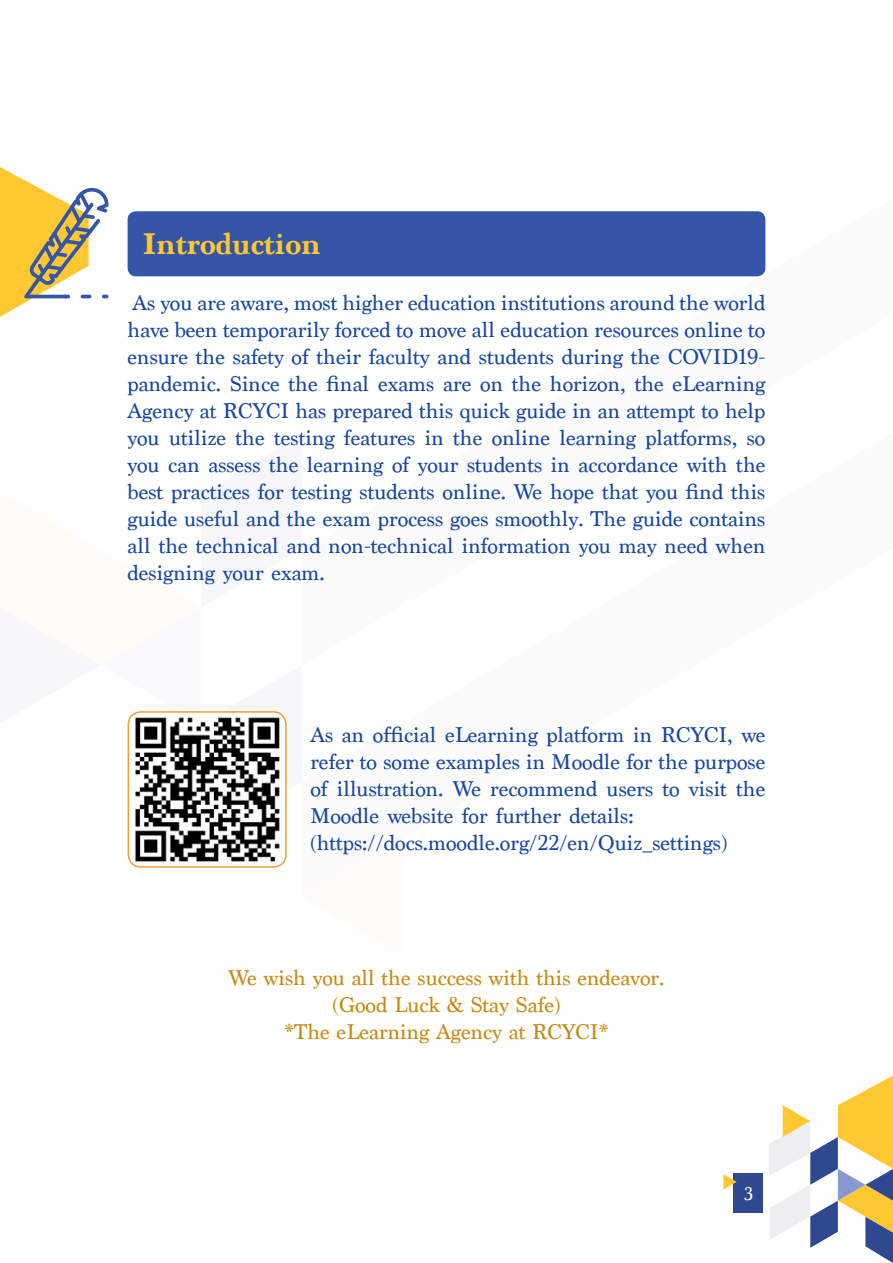
<style>
.page{position:relative;width:893px;height:1263px;background:#fff}
.page>*{position:absolute;margin:0;border:0;box-sizing:border-box;transform-origin:0 0}
.t1{font:700 31.5px "Marion";color:#ffc832}
.t2{font:22.5px/27px "Marion";color:#17479e;text-align:justify}
.t3{font:22.5px/27px "Marion";color:#c68911;text-align:center}
.t4{font:19.5px "Marion";color:#fff}
</style>
<div class="page">
<div style="left:733px;top:1173px;width:30px;height:39px;background:#2f488f"></div>
<svg style="left:769px;top:1075px;width:124px;height:188px"></svg>
<svg style="left:723px;top:1174px;width:14px;height:15px"></svg>
<div style="left:128px;top:211px;width:637px;height:65px;background:#3555a6;border-radius:9px"></div>
<svg style="left:0;top:167px;width:109px;height:150px"></svg>
<img style="left:128px;top:712px;width:156px;height:155px">
<div style="left:128px;top:711px;width:159px;height:157px;border:2px solid #eaa039;border-radius:13px"></div>
<h1 class="t1" style="left:142px;top:225px;width:180px">Introduction</h1>
<p class="t2" style="left:128px;top:290px;width:639px">As you are aware, most higher education institutions around the world have been temporarily forced to move all education resources online to ensure the safety of their faculty and students during the COVID19- pandemic. Since the final exams are on the horizon, the eLearning Agency at RCYCI has prepared this quick guide in an attempt to help you utilize the testing features in the online learning platforms, so you can assess the learning of your students in accordance with the best practices for testing students online. We hope that you find this guide useful and the exam process goes smoothly. The guide contains all the technical and non-technical information you may need when designing your exam.</p>
<p class="t2" style="left:310px;top:722px;width:456px;text-align:left">As an official eLearning platform in RCYCI, we refer to some examples in Moodle for the purpose of illustration. We recommend users to visit the Moodle website for further details: (https://docs.moodle.org/22/en/Quiz_settings)</p>
<p class="t3" style="left:229px;top:965px;width:437px">We wish you all the success with this endeavor. (Good Luck &amp; Stay Safe)<br>*The eLearning Agency at RCYCI*</p>
<p class="t4" style="left:744px;top:1182px;width:10px">3</p>
</div>
